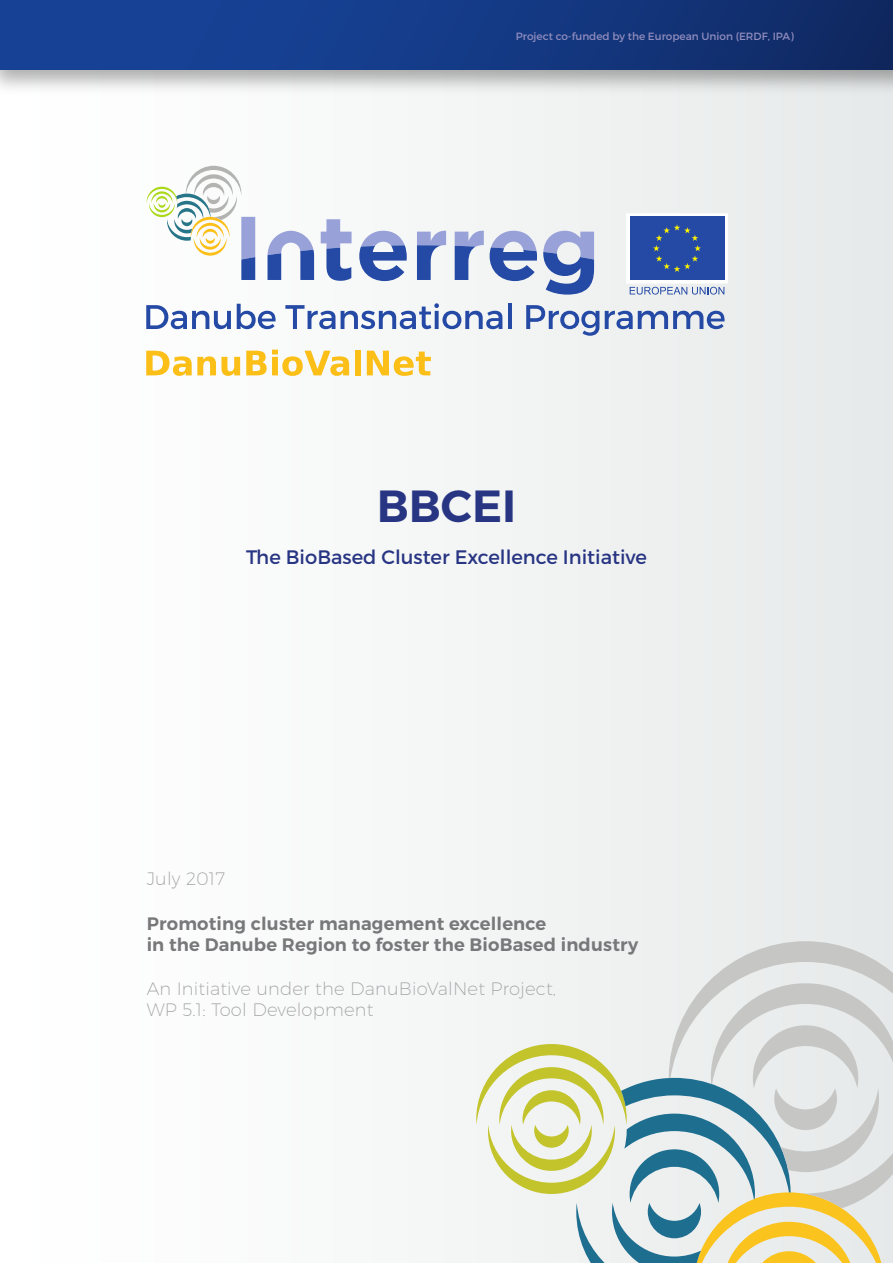
<style>
.page{position:relative;width:893px;height:1263px;background:#fff}
.page>*{position:absolute;margin:0;border:0;box-sizing:border-box;transform-origin:0 0}
.t1{font:600 45px "Montserrat";color:#283583}
.t2{font:19.5px "Montserrat";color:#283583}
.t3{font:600 18px/21.6px "Montserrat";letter-spacing:.01em;color:#78787a}
.t4{font:200 18px/21.6px "Montserrat";letter-spacing:.01em;color:#a0a0a2}
.t5{font:10.5px "Montserrat";color:#918dbe}
</style>
<div class="page">
<div style="left:0;top:0;width:893px;height:1263px;background:linear-gradient(to right,#fff,#e7eaea)"></div>
<img style="left:0;top:70px;width:893px;height:168px">
<div style="left:0;top:0;width:893px;height:70px;background:linear-gradient(to right,#17469f,#102b67)"></div>
<svg style="left:147px;top:166px;width:108px;height:114px"></svg>
<svg style="left:321px;top:219px;width:31px;height:62px"></svg>
<svg style="left:359px;top:231px;width:48px;height:50px"></svg>
<svg style="left:417px;top:230px;width:29px;height:50px"></svg>
<svg style="left:455px;top:230px;width:29px;height:50px"></svg>
<svg style="left:490px;top:231px;width:47px;height:50px"></svg>
<svg style="left:543px;top:231px;width:51px;height:64px"></svg>
<svg style="left:267px;top:231px;width:47px;height:49px"></svg>
<div style="left:626px;top:213px;width:102px;height:70px;border:7px solid #fff"></div>
<div style="left:630px;top:217px;width:94px;height:63px;background:#254aa5"></div>
<svg style="left:653px;top:224px;width:48px;height:48px"></svg>
<svg style="left:630px;top:287px;width:94px;height:8px"></svg>
<svg style="left:146px;top:305px;width:85px;height:24px"></svg>
<svg style="left:237px;top:304px;width:39px;height:25px"></svg>
<svg style="left:285px;top:305px;width:50px;height:24px"></svg>
<svg style="left:341px;top:303px;width:161px;height:26px"></svg>
<hr style="left:508px;top:304px;width:4px;height:25px;background:#254aa5">
<svg style="left:526px;top:305px;width:73px;height:31px"></svg>
<svg style="left:605px;top:311px;width:120px;height:18px;background:#91a3cd"></svg>
<svg style="left:146px;top:351px;width:94px;height:25px"></svg>
<svg style="left:246px;top:350px;width:103px;height:26px"></svg>
<div style="left:355px;top:350px;width:6px;height:25px;background:#fbbf18"></div>
<svg style="left:367px;top:351px;width:64px;height:25px"></svg>
<svg style="left:476px;top:941px;width:417px;height:322px"></svg>
<p class="t5" style="left:516px;top:29px;width:279px">Project co-funded by the European Union (ERDF, IPA)</p>
<h1 class="t1" style="left:377px;top:478px;width:141px">BBCEI</h1>
<p class="t2" style="left:246px;top:545px;width:402px">The BioBased Cluster Excellence Initiative</p>
<p class="t4" style="left:147px;top:867px;width:80px">July 2017</p>
<p class="t3" style="left:147px;top:913px;width:493px">Promoting cluster management excellence<br>in the Danube Region to foster the BioBased industry</p>
<p class="t4" style="left:147px;top:977px;width:411px">An Initiative under the DanuBioValNet Project,<br>WP 5.1: Tool Development</p>
</div>
